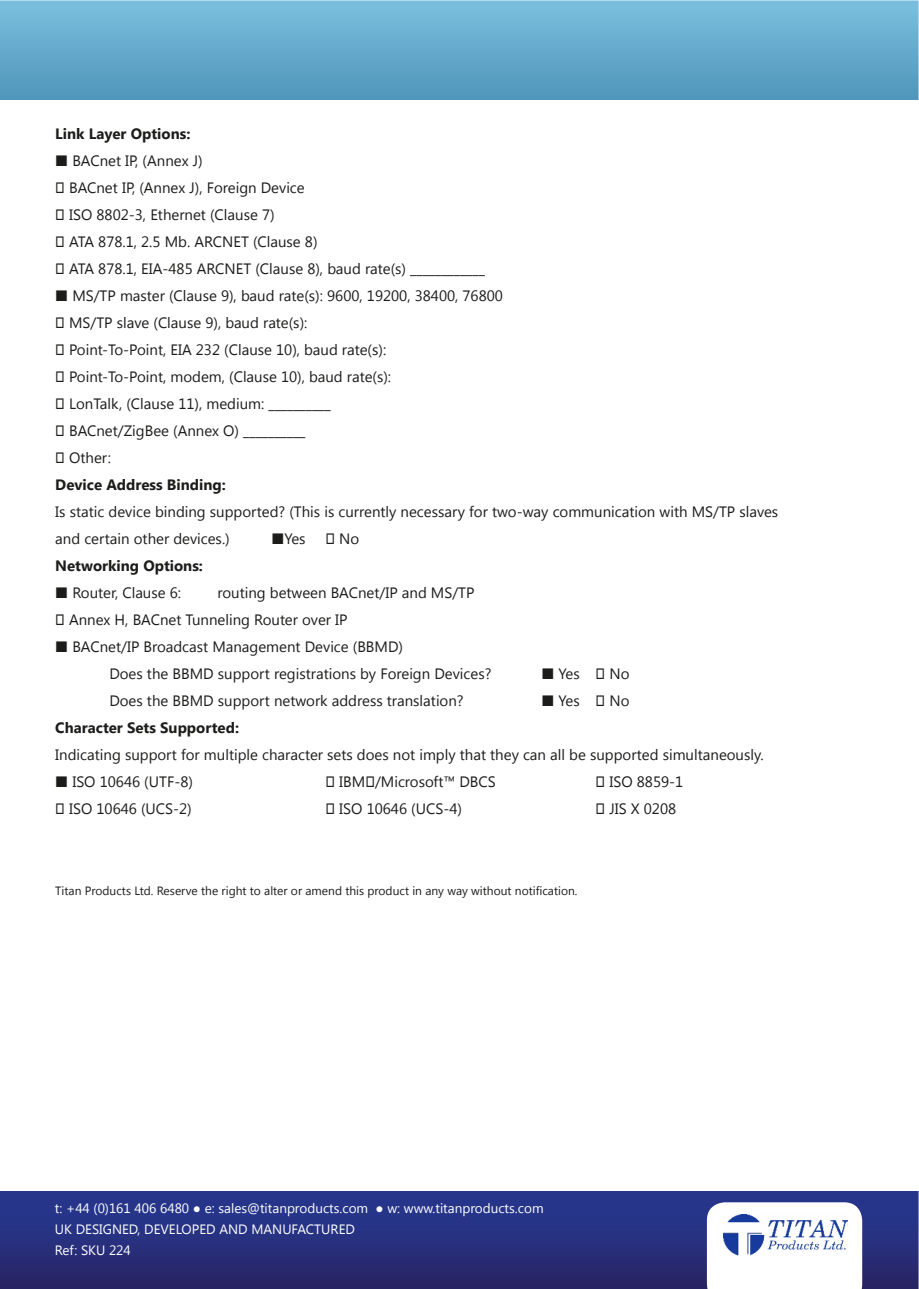
<style>
.page{position:relative;width:919px;height:1289px;background:#fff}
.page>*{position:absolute;margin:0;border:0;box-sizing:border-box;transform-origin:0 0}
.t1{font:15px/27px "Segoe UI";color:#1c1c1b}
.t2{font:700 15px "Segoe UI";color:#1c1c1b}
.t3{font:13.5px/21px "Segoe UI";color:#fff}
.t4{font:12px "Segoe UI";color:#1c1c1b}
</style>
<div class="page">
<img style="left:0;top:0;width:918px;height:100px">
<img style="left:0;top:1191px;width:918px;height:97px">
<svg style="left:706px;top:1202px;width:156px;height:86px"></svg>
<img style="left:723px;top:1214px;width:124px;height:41px">
<p class="t2" style="left:55px;top:127px;width:137px">Link Layer Options:</p>
<p class="t1" style="left:55px;top:146px;width:431px">■ BACnet IP, (Annex J)<br>฀ BACnet IP, (Annex J), Foreign Device<br>฀ ISO 8802-3, Ethernet (Clause 7)<br>฀ ATA 878.1, 2.5 Mb. ARCNET (Clause 8)<br>฀ ATA 878.1, EIA-485 ARCNET (Clause 8), baud rate(s) ____________</p>
<p class="t1" style="left:55px;top:281px;width:449px">■ MS/TP master (Clause 9), baud rate(s): 9600, 19200, 38400, 76800 ฀ MS/TP slave (Clause 9), baud rate(s):<br>฀ Point-To-Point, EIA 232 (Clause 10), baud rate(s):<br>฀ Point-To-Point, modem, (Clause 10), baud rate(s):<br>฀ LonTalk, (Clause 11), medium: __________<br>฀ BACnet/ZigBee (Annex O) __________<br>฀ Other:</p>
<p class="t2" style="left:55px;top:478px;width:172px">Device Address Binding:</p>
<p class="t1" style="left:55px;top:497px;width:724px">Is static device binding supported? (This is currently necessary for two-way communication with MS/TP slaves and certain other devices.)</p>
<p class="t1" style="left:271px;top:524px;width:36px">■Yes</p>
<p class="t1" style="left:325px;top:524px;width:35px">฀ No</p>
<p class="t2" style="left:55px;top:559px;width:149px">Networking Options:</p>
<p class="t1" style="left:55px;top:578px;width:127px">■ Router, Clause 6:</p>
<p class="t1" style="left:55px;top:578px;width:420px;text-indent:162px">routing between BACnet/IP and MS/TP ฀ Annex H, BACnet Tunneling Router over IP</p>
<p class="t1" style="left:109px;top:632px;width:383px;text-indent:-54px">■ BACnet/IP Broadcast Management Device (BBMD)<br>Does the BBMD support registrations by Foreign Devices?</p>
<p class="t1" style="left:541px;top:659px;width:89px">■ Yes ฀ No</p>
<p class="t1" style="left:109px;top:686px;width:356px">Does the BBMD support network address translation?</p>
<p class="t1" style="left:541px;top:686px;width:89px">■ Yes ฀ No</p>
<p class="t2" style="left:55px;top:721px;width:185px">Character Sets Supported:</p>
<p class="t1" style="left:55px;top:740px;width:709px">Indicating support for multiple character sets does not imply that they can all be supported simultaneously.</p>
<p class="t1" style="left:55px;top:767px;width:139px">■ ISO 10646 (UTF-8)</p>
<p class="t1" style="left:325px;top:767px;width:172px">฀ IBM฀/Microsoft™ DBCS</p>
<p class="t1" style="left:595px;top:767px;width:89px">฀ ISO 8859-1</p>
<p class="t1" style="left:55px;top:794px;width:138px">฀ ISO 10646 (UCS-2)</p>
<p class="t1" style="left:325px;top:794px;width:138px">฀ ISO 10646 (UCS-4)</p>
<p class="t1" style="left:595px;top:794px;width:82px">฀ JIS X 0208</p>
<p class="t4" style="left:55px;top:882px;width:523px">Titan Products Ltd. Reserve the right to alter or amend this product in any way without notification.</p>
<p class="t3" style="left:55px;top:1197px;width:490px">t: +44 (0)161 406 6480 ● e: sales@titanproducts.com ● w: www.titanproducts.com<br>UK DESIGNED, DEVELOPED AND MANUFACTURED<br>Ref: SKU 224</p>
</div>
